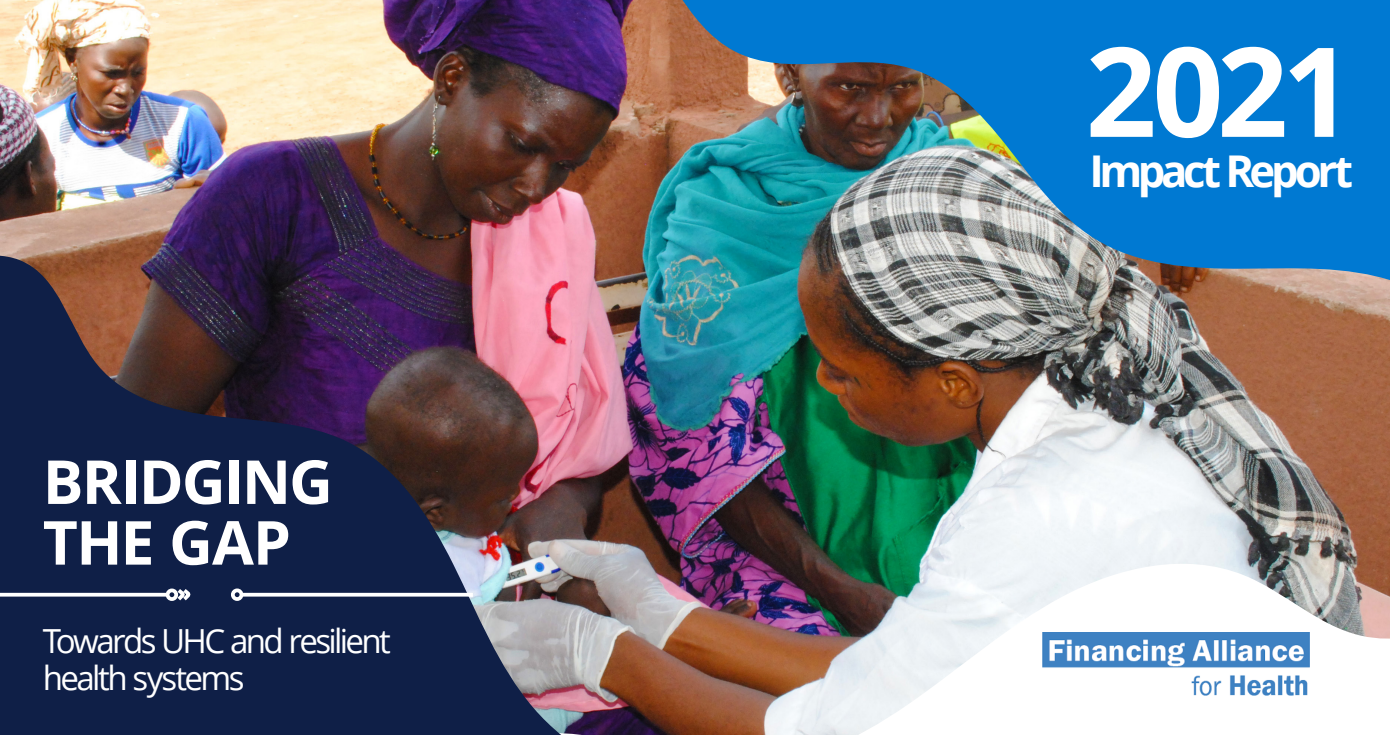
<style>
.page{position:relative;width:1390px;height:735px;background:#fff}
.page>*{position:absolute;margin:0;border:0;box-sizing:border-box;transform-origin:0 0}
.t1{font:700 124.19px "Open Sans";color:#fff}
.t2{font:700 60.62px/60.6px "Open Sans";letter-spacing:-.03em;color:#fff}
.t3{font:700 43.75px "Open Sans";letter-spacing:-.1em;color:#fff}
.t4{font:33.12px/37.5px "Open Sans";letter-spacing:-.08em;color:#fff}
</style>
<div class="page">
<img style="left:0;top:0;width:1389px;height:551px">
<svg style="left:821px;top:551px;width:568px;height:183px"></svg>
<img style="left:1042px;top:632px;width:267px;height:68px">
<img style="left:0;top:133px;width:821px;height:601px">
<img style="left:548px;top:0;width:841px;height:281px">
<div style="left:0;top:411px;width:192px;height:193px;background:#0f1f47"></div>
<svg style="left:243px;top:592px;width:225px;height:4px"></svg>
<div style="left:231px;top:588px;width:12px;height:12px;border:4px solid #fff;border-radius:50%"></div>
<svg style="left:468px;top:592px;width:5px;height:4px"></svg>
<h2 class="t2" style="left:43px;top:449px;width:292px">BRIDGING<br>THE GAP</h2>
<p class="t4" style="left:43px;top:620px;width:350px">Towards UHC and resilient health systems</p>
<h1 class="t1" style="left:1085px;top:4px;width:269px">2021</h1>
<h3 class="t3" style="left:1089px;top:140px;width:265px">Impact Report</h3>
</div>
